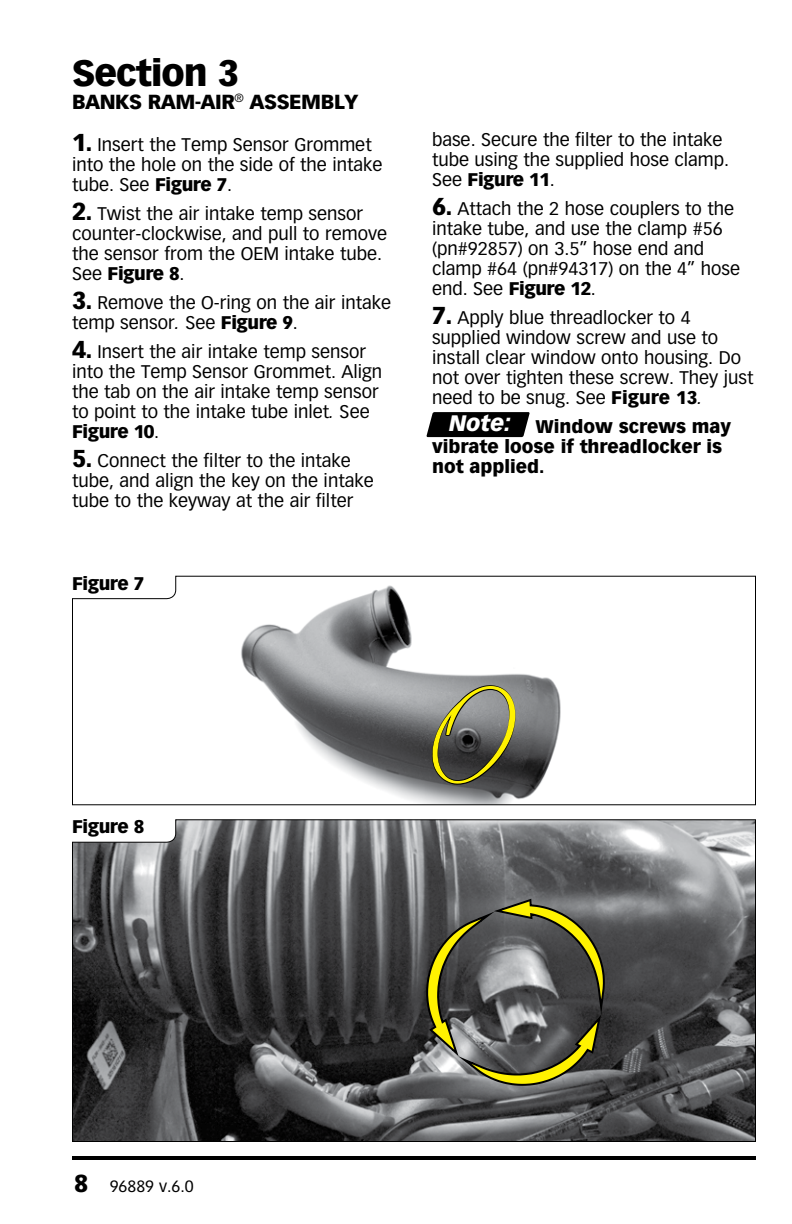
<style>
.page{position:relative;width:792px;height:1224px;background:#fff}
.page>*{position:absolute;margin:0;border:0;box-sizing:border-box;transform-origin:0 0}
.t1{font:900 36px "Vectora LT Std";letter-spacing:-.025em;color:#000}
.t2{font:italic 900 22px "Vectora LT Std";color:#fff}
.t3{font:900 20px "Vectora LT Std";letter-spacing:-.025em;color:#000}
.t4{font:18px/20px "Vectora LT Std";color:#000}
.t5{font:900 18px/20px "Vectora LT Std";color:#000}
.t6{font:900 18px "Vectora LT Std";color:#fff}
.t7{font:16px "Vectora LT Std";color:#000}
.s1{font-weight:900;font-size:24px}
.s2{font-weight:900}
.s3{font-style:italic}
</style>
<div class="page">
<hr style="left:72px;top:1156px;width:684px;height:4px;background:#000">
<svg style="left:72px;top:575px;width:684px;height:231px"></svg>
<svg style="left:72px;top:819px;width:684px;height:323px;background:#565658"></svg>
<svg style="left:424px;top:896px;width:183px;height:192px;background:#6c6b55"></svg>
<svg style="left:430px;top:684px;width:88px;height:103px;background:#767556"></svg>
<svg style="left:426px;top:412px;width:104px;height:25px;background:#121212"></svg>
<h1 class="t1" style="left:72px;top:50px;width:169px">Section 3</h1>
<p class="t3" style="left:72px;top:89px;width:288px">BANKS RAM-AIR<sup>®</sup> ASSEMBLY</p>
<p class="t4" style="left:72px;top:135px;width:312px"><span class="s1">1.</span> Insert the Temp Sensor Grommet into the hole on the side of the intake tube. See <span class="s2">Figure 7</span>.</p>
<p class="t4" style="left:72px;top:204px;width:317px"><span class="s1">2.</span> Twist the air intake temp sensor counter-clockwise, and pull to remove the sensor from the OEM intake tube.<br>See <span class="s2">Figure 8</span>.</p>
<p class="t4" style="left:72px;top:293px;width:321px"><span class="s1">3.</span> Remove the O-ring on the air intake temp sensor<span class="s3">.</span> See <span class="s2">Figure 9</span>.</p>
<p class="t4" style="left:72px;top:342px;width:312px"><span class="s1">4.</span> Insert the air intake temp sensor into the Temp Sensor Grommet. Align the tab on the air intake temp sensor to point to the intake tube inlet<span class="s3">.</span> See<br><span class="s2">Figure 10</span>.</p>
<p class="t4" style="left:72px;top:451px;width:303px"><span class="s1">5.</span> Connect the filter to the intake tube, and align the key on the intake tube to the keyway at the air filter</p>
<p class="t5" style="left:72px;top:573px;width:74px">Figure 7</p>
<p class="t4" style="left:432px;top:130px;width:299px">base. Secure the filter to the intake tube using the supplied hose clamp.<br>See <span class="s2">Figure 11</span>.</p>
<p class="t4" style="left:432px;top:199px;width:310px"><span class="s1">6.</span> Attach the 2 hose couplers to the intake tube, and use the clamp #56 (pn#92857) on 3.5” hose end and clamp #64 (pn#94317) on the 4” hose end. See <span class="s2">Figure 12</span>.</p>
<p class="t4" style="left:432px;top:308px;width:323px"><span class="s1">7.</span> Apply blue threadlocker to 4 supplied window screw and use to install clear window onto housing. Do not over tighten these screw. They just need to be snug. See <span class="s2">Figure 13</span><span class="s3">.</span></p>
<p class="t6" style="left:432px;top:415px;width:52px">Note:</p>
<p class="t2" style="left:449px;top:410px;width:63px">Note:</p>
<p class="t5" style="left:432px;top:417px;width:301px;text-indent:103px">Window screws may vibrate loose if threadlocker is not applied.</p>
<p class="t5" style="left:72px;top:817px;width:74px">Figure 8</p>
<p class="t7" style="left:74px;top:1177px;width:121px"><span class="s1">8</span> 96889 v.6.0</p>
</div>
